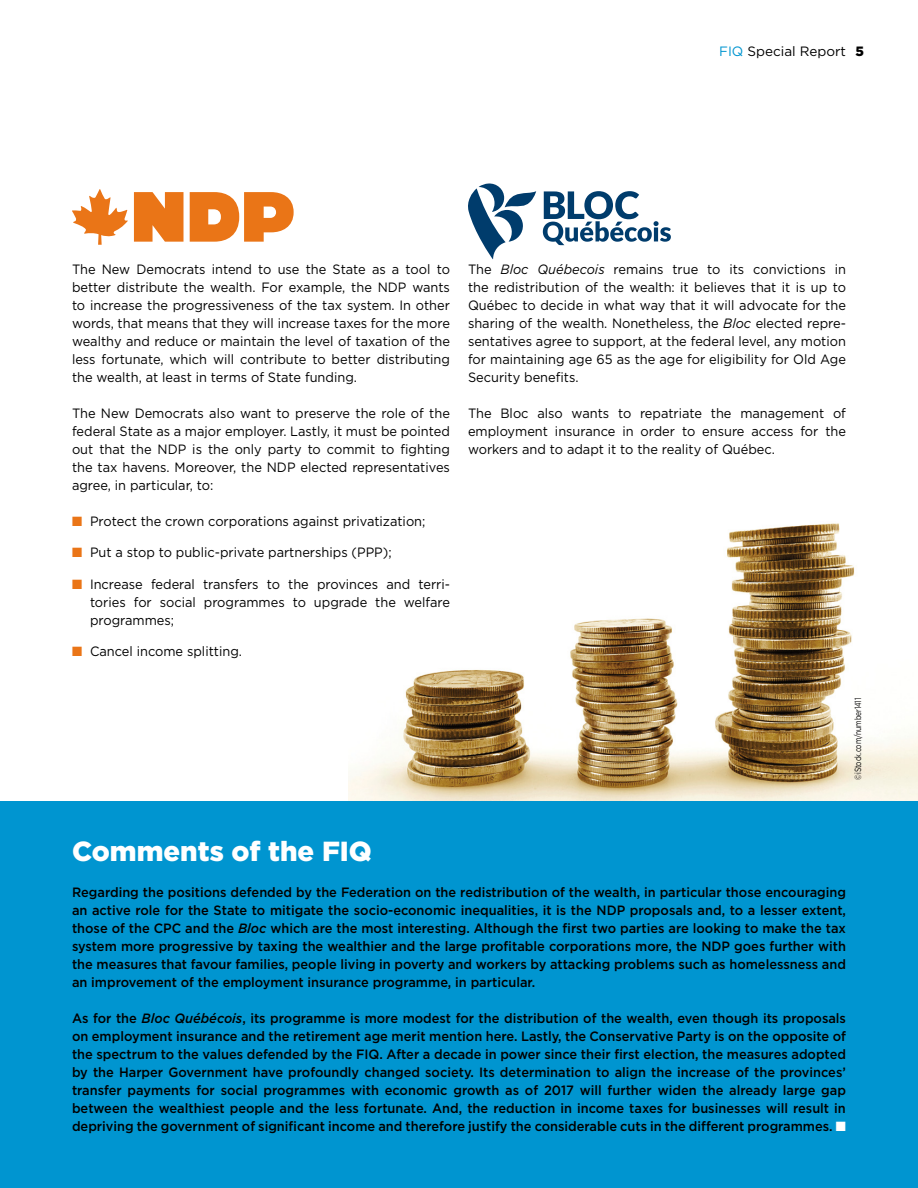
<style>
.page{position:relative;width:918px;height:1188px;background:#fff}
.page>*{position:absolute;margin:0;border:0;box-sizing:border-box;transform-origin:0 0}
.t1{font:900 27.6px "Gotham";color:#fff}
.t2{font:500 13.5px/18px "Gotham";color:#000;text-align:justify;scale:.95 1}
.t3{font:13.5px/18px "Gotham";color:#000;text-align:justify;scale:.95 1}
.t4{font:13.5px "Gotham";color:#000}
.t5{font:900 13.5px "Gotham";color:#000}
.t6{font:9px "Gotham";letter-spacing:-.01em;color:#000;scale:.75 1}
.s1{color:#0095d0}
.s2{color:#ea7517}
.s3{font-style:italic}
.s4{color:#fff}
</style>
<div class="page">
<img style="left:349px;top:523px;width:569px;height:278px">
<div style="left:0;top:801px;width:918px;height:387px;background:#0095d0"></div>
<svg style="left:543px;top:191px;width:128px;height:54px"></svg>
<svg style="left:468px;top:183px;width:68px;height:76px"></svg>
<svg style="left:72px;top:189px;width:56px;height:56px"></svg>
<svg style="left:134px;top:192px;width:50px;height:50px"></svg>
<svg style="left:190px;top:192px;width:104px;height:50px"></svg>
<p class="t4" style="left:719px;top:44px;width:128px"><span class="s1">FIQ</span> Special Report</p>
<p class="t5" style="left:855px;top:44px;width:10px">5</p>
<p class="t3" style="left:72px;top:260px;width:399px">The New Democrats intend to use the State as a tool to better distribute the wealth. For example, the NDP wants to increase the progressiveness of the tax system. In other words, that means that they will increase taxes for the more wealthy and reduce or maintain the level of taxation of the less fortunate, which will contribute to better distributing the wealth, at least in terms of State funding.</p>
<p class="t3" style="left:72px;top:404px;width:399px">The New Democrats also want to preserve the role of the federal State as a major employer. Lastly, it must be pointed out that the NDP is the only party to commit to fighting the tax havens. Moreover, the NDP elected representatives agree, in particular, to:</p>
<p class="t3" style="left:72px;top:512px;width:374px"><span class="s2">■</span> Protect the crown corporations against privatization;</p>
<p class="t3" style="left:72px;top:543px;width:338px"><span class="s2">■</span> Put a stop to public-private partnerships (PPP);</p>
<p class="t3" style="left:90px;top:575px;width:380px;text-indent:-18px"><span class="s2">■</span> Increase federal transfers to the provinces and terri&shy;tories for social programmes to upgrade the welfare programmes;</p>
<p class="t3" style="left:72px;top:642px;width:180px"><span class="s2">■</span> Cancel income splitting.</p>
<p class="t3" style="left:468px;top:260px;width:399px">The <span class="s3">Bloc Québecois</span> remains true to its convictions in the redistribution of the wealth: it believes that it is up to Québec to decide in what way that it will advocate for the sharing of the wealth. Nonetheless, the <span class="s3">Bloc</span> elected repre&shy;sentatives agree to support, at the federal level, any motion for maintaining age 65 as the age for eligibility for Old Age Security benefits.</p>
<p class="t3" style="left:468px;top:404px;width:399px">The Bloc also wants to repatriate the management of employment insurance in order to ensure access for the workers and to adapt it to the reality of Québec.</p>
<p class="t6" style="left:853px;top:780px;width:110px;rotate:-90deg">©iStock.com/number1411</p>
<h1 class="t1" style="left:72px;top:835px;width:301px">Comments of the FIQ</h1>
<p class="t2" style="left:72px;top:883px;width:816px">Regarding the positions defended by the Federation on the redistribution of the wealth, in particular those encouraging an active role for the State to mitigate the socio-economic inequalities, it is the NDP proposals and, to a lesser extent, those of the CPC and the <span class="s3">Bloc</span> which are the most interesting. Although the first two parties are looking to make the tax system more progressive by taxing the wealthier and the large profitable corporations more, the NDP goes further with the measures that favour families, people living in poverty and workers by attacking problems such as homelessness and an improvement of the employment insurance programme, in particular.</p>
<p class="t2" style="left:72px;top:1009px;width:816px">As for the <span class="s3">Bloc Québécois</span>, its programme is more modest for the distribution of the wealth, even though its proposals on employment insurance and the retirement age merit mention here. Lastly, the Conservative Party is on the opposite of the spectrum to the values defended by the FIQ. After a decade in power since their first election, the measures adopted by the Harper Government have profoundly changed society. Its determination to align the increase of the provinces’ transfer payments for social programmes with economic growth as of 2017 will further widen the already large gap between the wealthiest people and the less fortunate. And, the reduction in income taxes for businesses will result in depriving the government of significant income and therefore justify the considerable cuts in the different programmes. <span class="s4">■</span></p>
</div>
